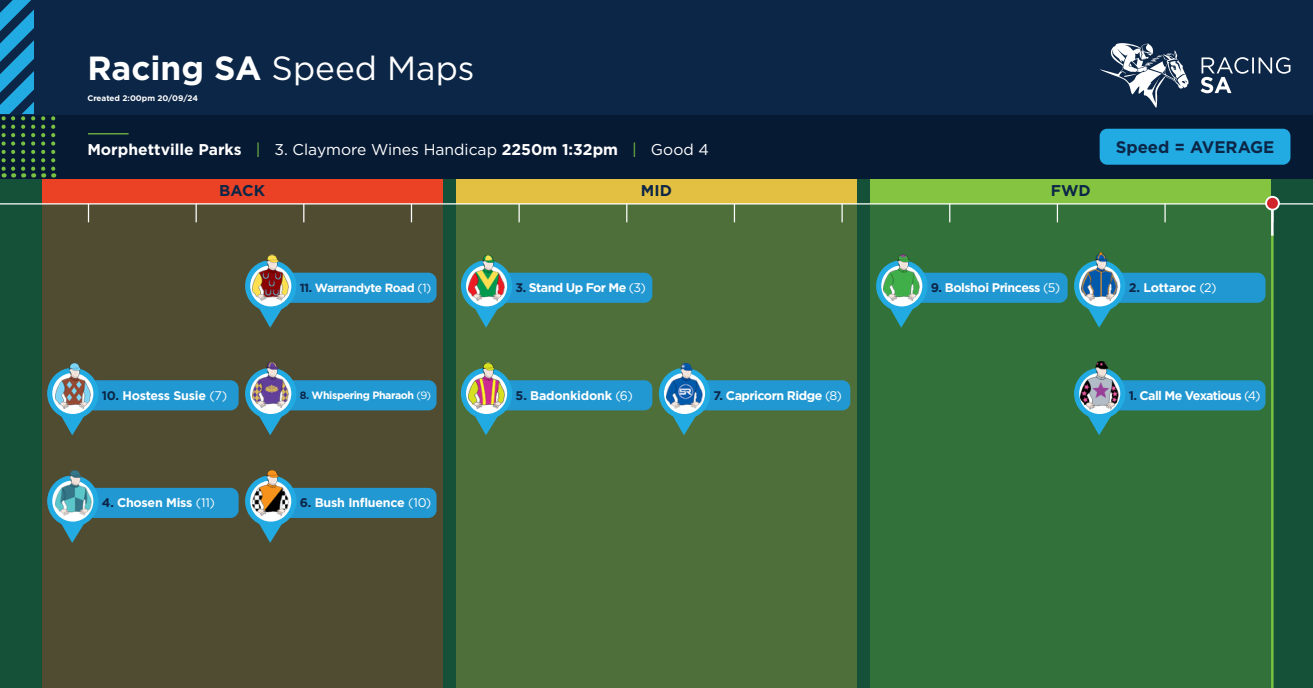
<style>
.page{position:relative;width:1313px;height:688px;background:#fff}
.page>*{position:absolute;margin:0;border:0;box-sizing:border-box;transform-origin:0 0}
.t1{font:33.5px "Gotham";color:#fff}
.t2{font:700 16.75px "Gotham HTF";color:#0c2647}
.t3{font:700 15.62px "Gotham HTF";color:#fff}
.t4{font:700 15.62px "Gotham HTF";color:#0c2647}
.t5{font:700 12.5px "Gotham HTF";letter-spacing:-.03em;color:#fff}
.t6{font:700 12.5px "Gotham HTF";letter-spacing:-.05em;color:#fff}
.t7{font:700 11.88px "Gotham HTF";letter-spacing:-.045em;color:#fff}
.t8{font:700 10.62px "Gotham HTF";letter-spacing:-.04em;color:#fff}
.t9{font:700 8.12px "Gotham HTF";color:#fff}
.s1{font-family:"Gotham HTF";font-weight:700}
.s2{font-family:"Gotham";font-weight:400;color:#79c142}
.s3{font-family:"Gotham";font-weight:400}
.s4{color:#0c2647}
</style>
<div class="page">
<div style="left:0;top:149px;width:1312px;height:539px;background:#155138"></div>
<div style="left:42px;top:204px;width:400px;height:484px;background:#504c32"></div>
<div style="left:42px;top:178px;width:400px;height:26px;background:#eb4225"></div>
<div style="left:456px;top:178px;width:400px;height:26px;background:#e3c042"></div>
<div style="left:456px;top:204px;width:400px;height:484px;background:#4e6f3a"></div>
<div style="left:870px;top:178px;width:400px;height:26px;background:#84c440"></div>
<div style="left:870px;top:203px;width:400px;height:485px;background:#33713a"></div>
<hr style="left:0;top:203px;width:1312px;height:1px;background:#fff">
<svg style="left:411px;top:204px;width:1px;height:18px"></svg>
<svg style="left:1056px;top:204px;width:2px;height:18px"></svg>
<svg style="left:1164px;top:204px;width:1px;height:18px"></svg>
<svg style="left:949px;top:204px;width:1px;height:18px"></svg>
<svg style="left:841px;top:204px;width:1px;height:18px"></svg>
<svg style="left:734px;top:204px;width:1px;height:18px"></svg>
<svg style="left:626px;top:204px;width:1px;height:18px"></svg>
<svg style="left:518px;top:204px;width:2px;height:18px"></svg>
<svg style="left:303px;top:204px;width:1px;height:18px"></svg>
<svg style="left:195px;top:204px;width:2px;height:18px"></svg>
<svg style="left:88px;top:204px;width:1px;height:18px"></svg>
<hr style="left:1271px;top:234px;width:2px;height:454px;background:#79c142">
<hr style="left:1271px;top:197px;width:2px;height:38px;background:#fff">
<div style="left:1266px;top:197px;width:12px;height:13px;background:#d1232a;border-radius:50%"></div>
<div style="left:1265px;top:196px;width:14px;height:14px;border:2px solid #fff;border-radius:50%"></div>
<div style="left:0;top:0;width:1312px;height:178px;background:#0c2647"></div>
<div style="left:0;top:115px;width:1312px;height:63px;background:#071a34"></div>
<hr style="left:88px;top:133px;width:41px;height:1px;background:#79c142">
<svg style="left:1200px;top:57px;width:90px;height:36px"></svg>
<svg style="left:1100px;top:43px;width:88px;height:65px"></svg>
<svg style="left:41px;top:116px;width:4px;height:61px"></svg>
<svg style="left:51px;top:116px;width:4px;height:61px"></svg>
<svg style="left:0;top:0;width:35px;height:177px"></svg>
<div style="left:1099px;top:129px;width:191px;height:36px;background:#22abe2;border-radius:8px"></div>
<svg style="left:245px;top:267px;width:191px;height:60px"></svg>
<svg style="left:245px;top:374px;width:191px;height:61px"></svg>
<svg style="left:659px;top:375px;width:191px;height:60px"></svg>
<svg style="left:1074px;top:267px;width:191px;height:60px"></svg>
<svg style="left:1074px;top:375px;width:191px;height:60px"></svg>
<svg style="left:47px;top:375px;width:192px;height:60px"></svg>
<svg style="left:461px;top:375px;width:191px;height:60px"></svg>
<svg style="left:876px;top:267px;width:191px;height:60px"></svg>
<svg style="left:461px;top:267px;width:191px;height:60px"></svg>
<svg style="left:245px;top:482px;width:191px;height:60px"></svg>
<svg style="left:47px;top:483px;width:192px;height:59px"></svg>
<img style="left:55px;top:363px;width:36px;height:45px">
<img style="left:468px;top:362px;width:36px;height:46px">
<img style="left:469px;top:255px;width:36px;height:45px">
<img style="left:252px;top:255px;width:36px;height:46px">
<img style="left:253px;top:470px;width:36px;height:45px">
<img style="left:666px;top:363px;width:36px;height:45px">
<img style="left:252px;top:362px;width:36px;height:46px">
<img style="left:55px;top:470px;width:36px;height:46px">
<img style="left:1081px;top:253px;width:36px;height:47px">
<img style="left:883px;top:255px;width:36px;height:46px">
<img style="left:1080px;top:362px;width:38px;height:47px">
<p class="t1" style="left:87px;top:46px;width:389px"><span class="s1">Racing SA</span> Speed Maps</p>
<p class="t9" style="left:87px;top:94px;width:112px">Created 2:00pm 20/09/24</p>
<p class="t3" style="left:87px;top:140px;width:623px">Morphettville Parks <span class="s2">|</span> <span class="s3">3. Claymore Wines Handicap</span> 2250m 1:32pm <span class="s2">|</span> <span class="s3">Good 4</span></p>
<p class="t4" style="left:219px;top:182px;width:47px">BACK</p>
<p class="t4" style="left:641px;top:182px;width:33px">MID</p>
<p class="t4" style="left:1050px;top:182px;width:41px">FWD</p>
<p class="t2" style="left:1115px;top:137px;width:160px">Speed = AVERAGE</p>
<p class="t7" style="left:300px;top:281px;width:133px"><span class="s4">11.</span> Warrandyte Road <span class="s3">(1)</span></p>
<p class="t5" style="left:515px;top:280px;width:132px"><span class="s4">3.</span> Stand Up For Me <span class="s3">(3)</span></p>
<p class="t5" style="left:930px;top:280px;width:131px"><span class="s4">9.</span> Bolshoi Princess <span class="s3">(5)</span></p>
<p class="t5" style="left:1128px;top:280px;width:89px"><span class="s4">2.</span> Lottaroc <span class="s3">(2)</span></p>
<p class="t5" style="left:102px;top:388px;width:127px"><span class="s4">10.</span> Hostess Susie <span class="s3">(7)</span></p>
<p class="t5" style="left:515px;top:388px;width:119px"><span class="s4">5.</span> Badonkidonk <span class="s3">(6)</span></p>
<p class="t6" style="left:1128px;top:388px;width:133px"><span class="s4">1.</span> Call Me Vexatious <span class="s3">(4)</span></p>
<p class="t8" style="left:300px;top:389px;width:133px"><span class="s4">8.</span> Whispering Pharaoh <span class="s3">(9)</span></p>
<p class="t5" style="left:713px;top:388px;width:130px"><span class="s4">7.</span> Capricorn Ridge <span class="s3">(8)</span></p>
<p class="t5" style="left:102px;top:495px;width:115px"><span class="s4">4.</span> Chosen Miss <span class="s3">(11)</span></p>
<p class="t5" style="left:300px;top:495px;width:133px"><span class="s4">6.</span> Bush Influence <span class="s3">(10)</span></p>
</div>
